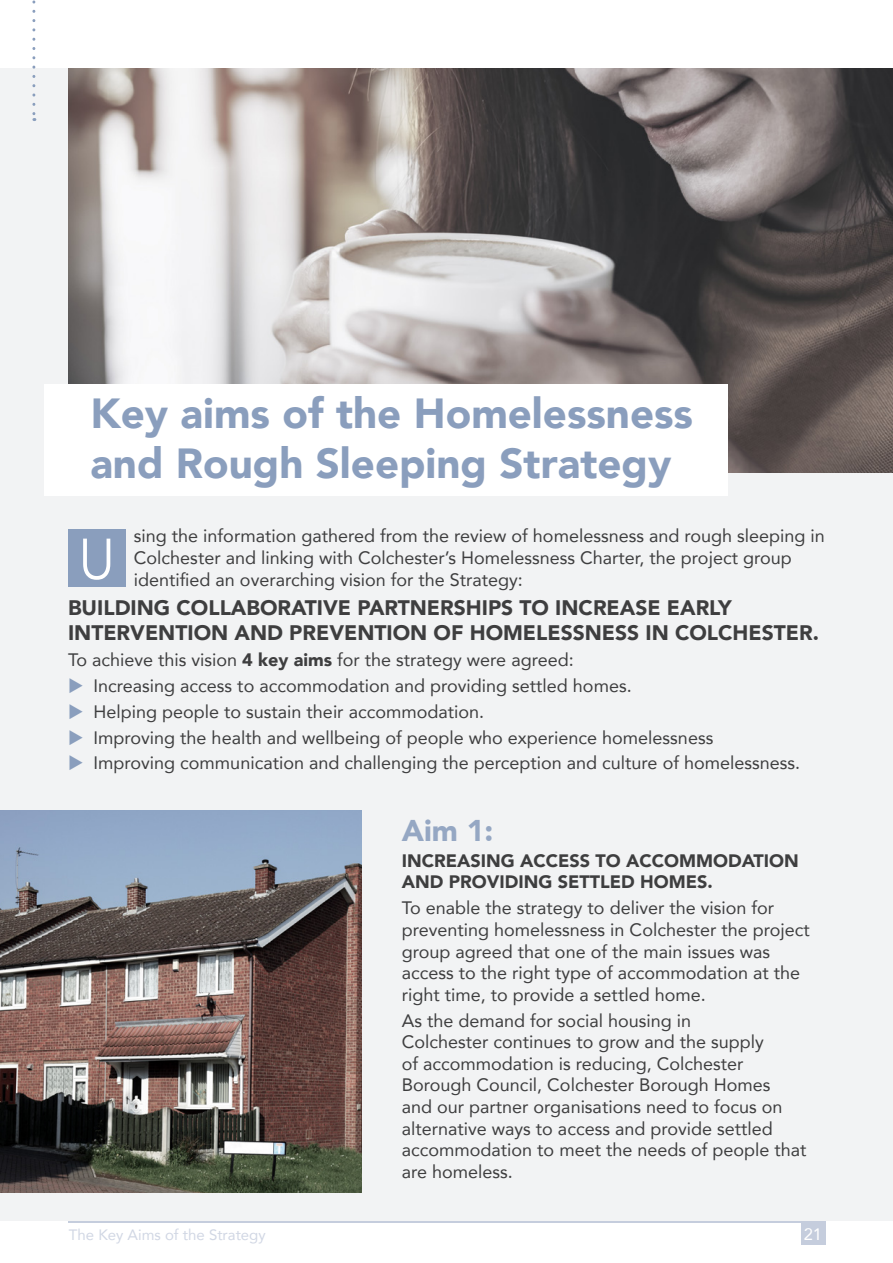
<style>
.page{position:relative;width:893px;height:1263px;background:#fff}
.page>*{position:absolute;margin:0;border:0;box-sizing:border-box;transform-origin:0 0}
.t1{font:56.7px "Avenir";color:#fff;scale:.93 1}
.Paragraph_Style_5{font:900 42px/50.4px "Avenir";color:#8a9ebd}
.t2{font:900 30px "Avenir";color:#95a7c3}
.t3{font:900 21px/25.2px "Avenir";color:#3e3e3f}
.t4{font:18px/21.6px "Avenir";color:#3e3e3f}
.t5{font:900 18px/21.6px "Avenir";color:#3e3e3f}
.t6{font:16.5px "Avenir";color:#fff}
.t7{font:15px "Avenir";color:#d1d7e4}
.s1{font-weight:900}
</style>
<div class="page">
<hr style="left:68px;top:1220px;width:757px;height:3px;background:#c5cddd">
<div style="left:801px;top:1220px;width:24px;height:25px;background:#c5cddd"></div>
<div style="left:0;top:68px;width:893px;height:1152px;background:#f2f3f4"></div>
<img style="left:68px;top:68px;width:825px;height:404px">
<div style="left:44px;top:385px;width:683px;height:111px;background:#fff"></div>
<svg style="left:32px;top:0;width:3px;height:121px"></svg>
<div style="left:68px;top:529px;width:57px;height:58px;background:#8a9ebd"></div>
<img style="left:0;top:811px;width:361px;height:382px">
<p class="Paragraph_Style_5" style="left:90px;top:387px;width:604px">Key aims of the Homelessness and Rough Sleeping Strategy</p>
<p class="t4" style="left:134px;top:525px;width:692px">sing the information gathered from the review of homelessness and rough sleeping in</p>
<p class="t4" style="left:134px;top:546px;width:659px">Colchester and linking with Colchester’s Homelessness Charter, the project group</p>
<p class="t4" style="left:134px;top:568px;width:390px">identified an overarching vision for the Strategy:</p>
<p class="t3" style="left:68px;top:594px;width:752px">BUILDING COLLABORATIVE PARTNERSHIPS TO INCREASE EARLY<br>INTERVENTION AND PREVENTION OF HOMELESSNESS IN COLCHESTER.</p>
<p class="t4" style="left:68px;top:648px;width:507px">To achieve this vision <span class="s1">4 key aims</span> for the strategy were agreed:</p>
<p class="t4" style="left:94px;top:674px;width:540px">Increasing access to accommodation and providing settled homes.</p>
<p class="t4" style="left:94px;top:700px;width:392px">Helping people to sustain their accommodation.</p>
<p class="t4" style="left:94px;top:726px;width:621px">Improving the health and wellbeing of people who experience homelessness</p>
<p class="t4" style="left:94px;top:752px;width:708px">Improving communication and challenging the perception and culture of homelessness.</p>
<p class="t1" style="left:79px;top:525px;width:40px">U</p>
<p class="t7" style="left:69px;top:1222px;width:198px">The Key Aims of the Strategy</p>
<p class="t2" style="left:402px;top:805px;width:93px">Aim 1:</p>
<p class="t5" style="left:402px;top:849px;width:398px">INCREASING ACCESS TO ACCOMMODATION<br>AND PROVIDING SETTLED HOMES.</p>
<p class="t4" style="left:402px;top:897px;width:409px">To enable the strategy to deliver the vision for preventing homelessness in Colchester the project group agreed that one of the main issues was access to the right type of accommodation at the right time, to provide a settled home.</p>
<p class="t4" style="left:402px;top:1009px;width:406px">As the demand for social housing in<br>Colchester continues to grow and the supply<br>of accommodation is reducing, Colchester Borough Council, Colchester Borough Homes<br>and our partner organisations need to focus on alternative ways to access and provide settled accommodation to meet the needs of people that are homeless.</p>
<p class="t6" style="left:804px;top:1221px;width:20px">21</p>
</div>
